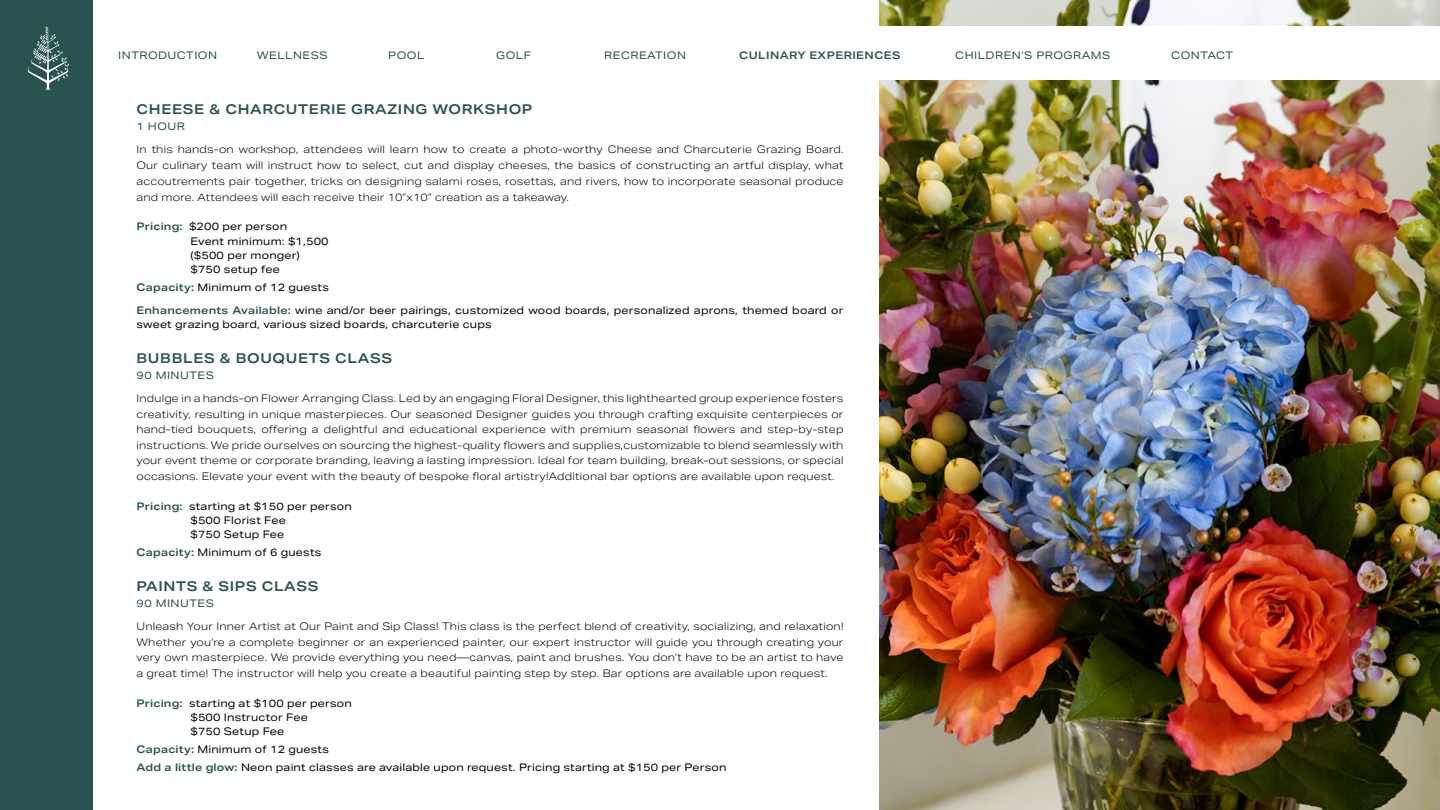
<style>
.page{position:relative;width:1440px;height:810px;background:#fff}
.page>*{position:absolute;margin:0;border:0;box-sizing:border-box;transform-origin:0 0}
.t1{font:600 13.5px "Aktiv Grotesk Ex";letter-spacing:.05em;color:#2a5250}
.t2{font:300 10.5px/15.6px "Aktiv Grotesk Ex";letter-spacing:.02em;color:#000;text-align:justify}
.t3{font:10.5px/14.2px "Aktiv Grotesk Ex";letter-spacing:.02em;color:#000}
.t4{font:10.5px "Aktiv Grotesk Ex";letter-spacing:.05em;color:#2a5250}
.t5{font:600 10.5px "Aktiv Grotesk Ex";letter-spacing:.02em;color:#2a5250}
.t6{font:600 10.5px "Aktiv Grotesk Ex";letter-spacing:.045em;color:#2a5250}
.s1{font-weight:600;color:#2a5250}
</style>
<div class="page">
<img style="left:879px;top:0;width:561px;height:810px">
<div style="left:0;top:26px;width:1440px;height:54px;background:#fff"></div>
<div style="left:0;top:0;width:93px;height:810px;background:#2a5250"></div>
<svg style="left:28px;top:27px;width:41px;height:63px"></svg>
<p class="t4" style="left:118px;top:49px;width:100px">INTRODUCTION</p>
<p class="t4" style="left:257px;top:49px;width:72px">WELLNESS</p>
<p class="t4" style="left:388px;top:49px;width:38px">POOL</p>
<p class="t4" style="left:496px;top:49px;width:36px">GOLF</p>
<p class="t4" style="left:604px;top:49px;width:83px">RECREATION</p>
<p class="t6" style="left:739px;top:49px;width:163px">CULINARY EXPERIENCES</p>
<p class="t4" style="left:955px;top:49px;width:157px">CHILDREN’S PROGRAMS</p>
<p class="t4" style="left:1171px;top:49px;width:63px">CONTACT</p>
<h3 class="t1" style="left:136px;top:101px;width:397px">CHEESE &amp; CHARCUTERIE GRAZING WORKSHOP</h3>
<p class="t4" style="left:136px;top:120px;width:50px">1 HOUR</p>
<p class="t2" style="left:136px;top:142px;width:708px">In this hands-on workshop, attendees will learn how to create a photo-worthy Cheese and Charcuterie Grazing Board.<br>Our culinary team will instruct how to select, cut and display cheeses, the basics of constructing an artful display, what accoutrements pair together, tricks on designing salami roses, rosettas, and rivers, how to incorporate seasonal produce and more. Attendees will each receive their 10”x10” creation as a takeaway.</p>
<p class="t5" style="left:136px;top:221px;width:48px">Pricing:</p>
<p class="t3" style="left:189px;top:220px;width:100px">$200 per person</p>
<p class="t3" style="left:191px;top:234px;width:140px">Event minimum: $1,500</p>
<p class="t3" style="left:191px;top:248px;width:111px">($500 per monger)</p>
<p class="t3" style="left:191px;top:262px;width:91px">$750 setup fee</p>
<p class="t3" style="left:136px;top:280px;width:194px"><span class="s1">Capacity:</span> Minimum of 12 guests</p>
<p class="t3" style="left:136px;top:303px;width:708px"><span class="s1">Enhancements Available:</span> wine and/or beer pairings, customized wood boards, personalized aprons, themed board or sweet grazing board, various sized boards, charcuterie cups</p>
<h3 class="t1" style="left:136px;top:350px;width:257px">BUBBLES &amp; BOUQUETS CLASS</h3>
<p class="t4" style="left:136px;top:369px;width:79px">90 MINUTES</p>
<p class="t2" style="left:136px;top:391px;width:708px">Indulge in a hands-on Flower Arranging Class. Led by an engaging Floral Designer, this lighthearted group experience fosters creativity, resulting in unique masterpieces. Our seasoned Designer guides you through crafting exquisite centerpieces or hand-tied bouquets, offering a delightful and educational experience with premium seasonal flowers and step-by-step instructions. We pride ourselves on sourcing the highest-quality flowers and supplies,customizable to blend seamlessly with your event theme or corporate branding, leaving a lasting impression. Ideal for team building, break-out sessions, or special occasions. Elevate your event with the beauty of bespoke floral artistry!Additional bar options are available upon request.</p>
<p class="t5" style="left:136px;top:500px;width:48px">Pricing:</p>
<p class="t3" style="left:189px;top:499px;width:164px">starting at $150 per person</p>
<p class="t3" style="left:191px;top:513px;width:97px">$500 Florist Fee</p>
<p class="t3" style="left:191px;top:527px;width:95px">$750 Setup Fee</p>
<p class="t3" style="left:136px;top:545px;width:186px"><span class="s1">Capacity:</span> Minimum of 6 guests</p>
<h3 class="t1" style="left:136px;top:578px;width:183px">PAINTS &amp; SIPS CLASS</h3>
<p class="t4" style="left:136px;top:597px;width:79px">90 MINUTES</p>
<p class="t2" style="left:136px;top:619px;width:708px">Unleash Your Inner Artist at Our Paint and Sip Class! This class is the perfect blend of creativity, socializing, and relaxation!<br>Whether you’re a complete beginner or an experienced painter, our expert instructor will guide you through creating your very own masterpiece. We provide everything you need—canvas, paint and brushes. You don’t have to be an artist to have a great time! The instructor will help you create a beautiful painting step by step. Bar options are available upon request.</p>
<p class="t5" style="left:136px;top:697px;width:48px">Pricing:</p>
<p class="t3" style="left:189px;top:696px;width:164px">starting at $100 per person</p>
<p class="t3" style="left:191px;top:710px;width:119px">$500 Instructor Fee</p>
<p class="t3" style="left:191px;top:724px;width:95px">$750 Setup Fee</p>
<p class="t3" style="left:136px;top:742px;width:194px"><span class="s1">Capacity:</span> Minimum of 12 guests</p>
<p class="t3" style="left:136px;top:760px;width:591px"><span class="s1">Add a little glow:</span> Neon paint classes are available upon request. Pricing starting at $150 per Person</p>
</div>
